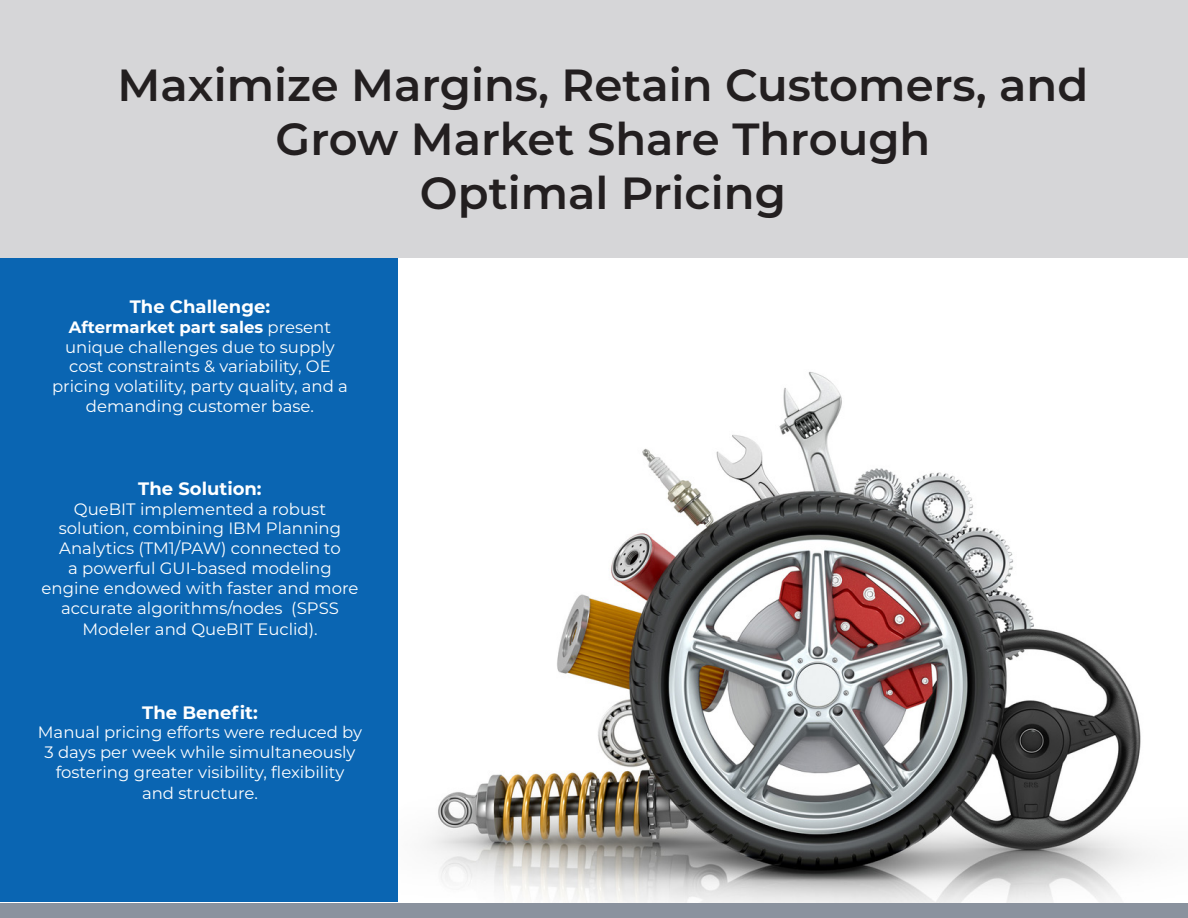
<style>
.page{position:relative;width:1188px;height:918px;background:#fff}
.page>*{position:absolute;margin:0;border:0;box-sizing:border-box;transform-origin:0 0}
.t1{font:600 45px/54px "Montserrat";color:#231f20;text-align:center}
.t2{font:700 18px "Montserrat";color:#fff}
.t3{font:16.5px/20px "Montserrat";color:#fff;text-align:center}
.s1{font-weight:700}
</style>
<div class="page">
<div style="left:0;top:0;width:1187px;height:258px;background:#d6d6d8"></div>
<img style="left:397px;top:369px;width:750px;height:534px">
<div style="left:0;top:903px;width:1188px;height:15px;background:#8a929e"></div>
<div style="left:0;top:258px;width:397px;height:644px;background:#0a65b2"></div>
<p class="t1" style="left:118px;top:56px;width:972px">Maximize Margins, Retain Customers, and<br>Grow Market Share Through<br>Optimal Pricing</p>
<p class="t2" style="left:130px;top:294px;width:142px">The Challenge:</p>
<p class="t3" style="left:52px;top:316px;width:298px"><span class="s1">Aftermarket part sales</span> present unique challenges due to supply cost constraints &amp; variability, OE pricing volatility, party quality, and a demanding customer base.</p>
<p class="t2" style="left:138px;top:475px;width:125px">The Solution:</p>
<p class="t3" style="left:42px;top:498px;width:318px">QueBIT implemented a robust solution, combining IBM Planning<br>Analytics (TM1/PAW) connected to<br>a powerful GUI-based modeling engine endowed with faster and more accurate algorithms/nodes (SPSS<br>Modeler and QueBIT Euclid).</p>
<p class="t2" style="left:142px;top:699px;width:117px">The Benefit:</p>
<p class="t3" style="left:38px;top:722px;width:326px">Manual pricing efforts were reduced by 3 days per week while simultaneously fostering greater visibility, flexibility and structure.</p>
</div>
